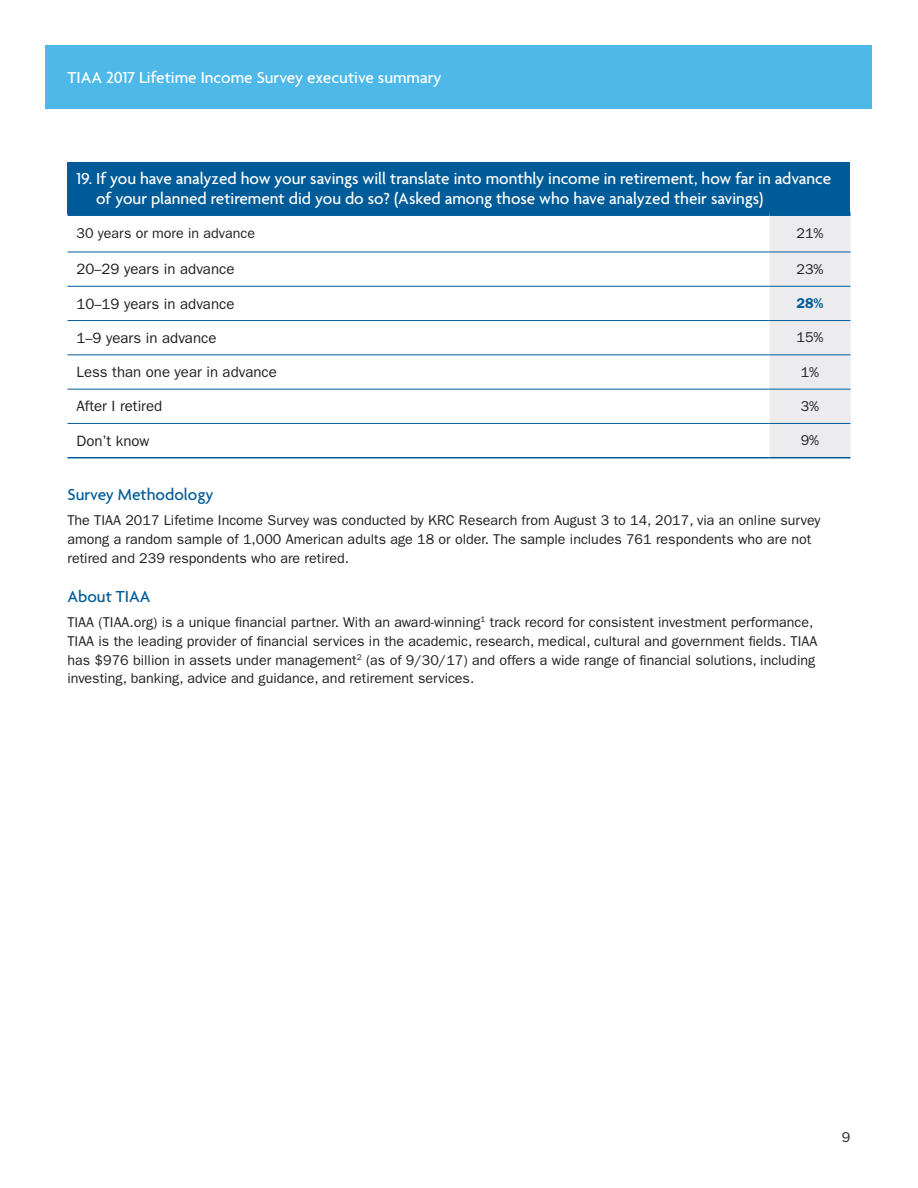
<style>
.page{position:relative;width:918px;height:1188px;background:#fff}
.page>*{position:absolute;margin:0;border:0;box-sizing:border-box;transform-origin:0 0}
.t1{font:500 17.25px/20.2px "Agenda";color:#fff}
.t2{font:500 17.25px "Agenda";color:#005c98}
.t3{font:15px "ITC Franklin Gothic Std";color:#231f20}
.t4{font:14.25px/18.8px "ITC Franklin Gothic Std";color:#231f20}
.t5{font:600 14.25px "ITC Franklin Gothic Std";color:#005c98}
.s1{font-size:14.25px}
</style>
<div class="page">
<div style="left:46px;top:46px;width:826px;height:63px;background:#4eb9e9"></div>
<div style="left:68px;top:162px;width:782px;height:52px;background:#005c98"></div>
<div style="left:770px;top:216px;width:80px;height:241px;background:#ececee"></div>
<hr style="left:68px;top:286px;width:702px;height:1px;background:#005c98">
<hr style="left:770px;top:286px;width:80px;height:1px;background:#005c98">
<hr style="left:68px;top:320px;width:702px;height:1px;background:#005c98">
<hr style="left:770px;top:320px;width:80px;height:1px;background:#005c98">
<hr style="left:68px;top:354px;width:702px;height:1px;background:#005c98">
<hr style="left:770px;top:354px;width:80px;height:1px;background:#005c98">
<hr style="left:68px;top:389px;width:702px;height:1px;background:#005c98">
<hr style="left:770px;top:389px;width:80px;height:1px;background:#005c98">
<hr style="left:68px;top:423px;width:702px;height:1px;background:#005c98">
<hr style="left:770px;top:423px;width:80px;height:1px;background:#005c98">
<div style="left:68px;top:211px;width:702px;height:5px;background:#005c98"></div>
<div style="left:770px;top:211px;width:80px;height:5px;background:#005c98"></div>
<hr style="left:68px;top:252px;width:702px;height:1px;background:#005c98">
<hr style="left:770px;top:252px;width:80px;height:1px;background:#005c98">
<hr style="left:68px;top:457px;width:702px;height:1px;background:#005c98">
<hr style="left:770px;top:457px;width:80px;height:1px;background:#005c98">
<p class="t1" style="left:68px;top:68px;width:376px">TIAA 2017 Lifetime Income Survey executive summary</p>
<p class="t1" style="left:96px;top:169px;width:737px;text-indent:-20px">19. If you have analyzed how your savings will translate into monthly income in retirement, how far in advance of your planned retirement did you do so? (Asked among those who have analyzed their savings)</p>
<p class="t4" style="left:76px;top:224px;width:180px">30 years or more in advance</p>
<p class="t4" style="left:796px;top:224px;width:29px">21%</p>
<p class="t3" style="left:76px;top:261px;width:159px">20<span class="s1">–</span>29 years in advance</p>
<p class="t4" style="left:796px;top:260px;width:29px">23%</p>
<p class="t3" style="left:76px;top:295px;width:159px">10<span class="s1">–</span>19 years in advance</p>
<p class="t5" style="left:796px;top:295px;width:29px">28%</p>
<p class="t3" style="left:76px;top:329px;width:141px">1<span class="s1">–</span>9 years in advance</p>
<p class="t4" style="left:796px;top:328px;width:29px">15%</p>
<p class="t3" style="left:76px;top:363px;width:202px">Less than one year in advance</p>
<p class="t4" style="left:801px;top:363px;width:20px">1%</p>
<p class="t3" style="left:76px;top:398px;width:87px">After I retired</p>
<p class="t4" style="left:801px;top:397px;width:20px">3%</p>
<p class="t3" style="left:76px;top:432px;width:75px">Don’t know</p>
<p class="t4" style="left:801px;top:431px;width:20px">9%</p>
<p class="t2" style="left:68px;top:485px;width:148px">Survey Methodology</p>
<p class="t4" style="left:68px;top:511px;width:754px">The TIAA 2017 Lifetime Income Survey was conducted by KRC Research from August 3 to 14, 2017, via an online survey among a random sample of 1,000 American adults age 18 or older. The sample includes 761 respondents who are not retired and 239 respondents who are retired.</p>
<p class="t2" style="left:68px;top:587px;width:84px">About TIAA</p>
<p class="t4" style="left:68px;top:613px;width:751px">TIAA (TIAA.org) is a unique financial partner. With an award-winning<sup>1</sup> track record for consistent investment performance, TIAA is the leading provider of financial services in the academic, research, medical, cultural and government fields. TIAA has $976 billion in assets under management<sup>2</sup> (as of 9/30/17) and offers a wide range of financial solutions, including investing, banking, advice and guidance, and retirement services.</p>
<p class="t4" style="left:842px;top:1128px;width:10px">9</p>
</div>
